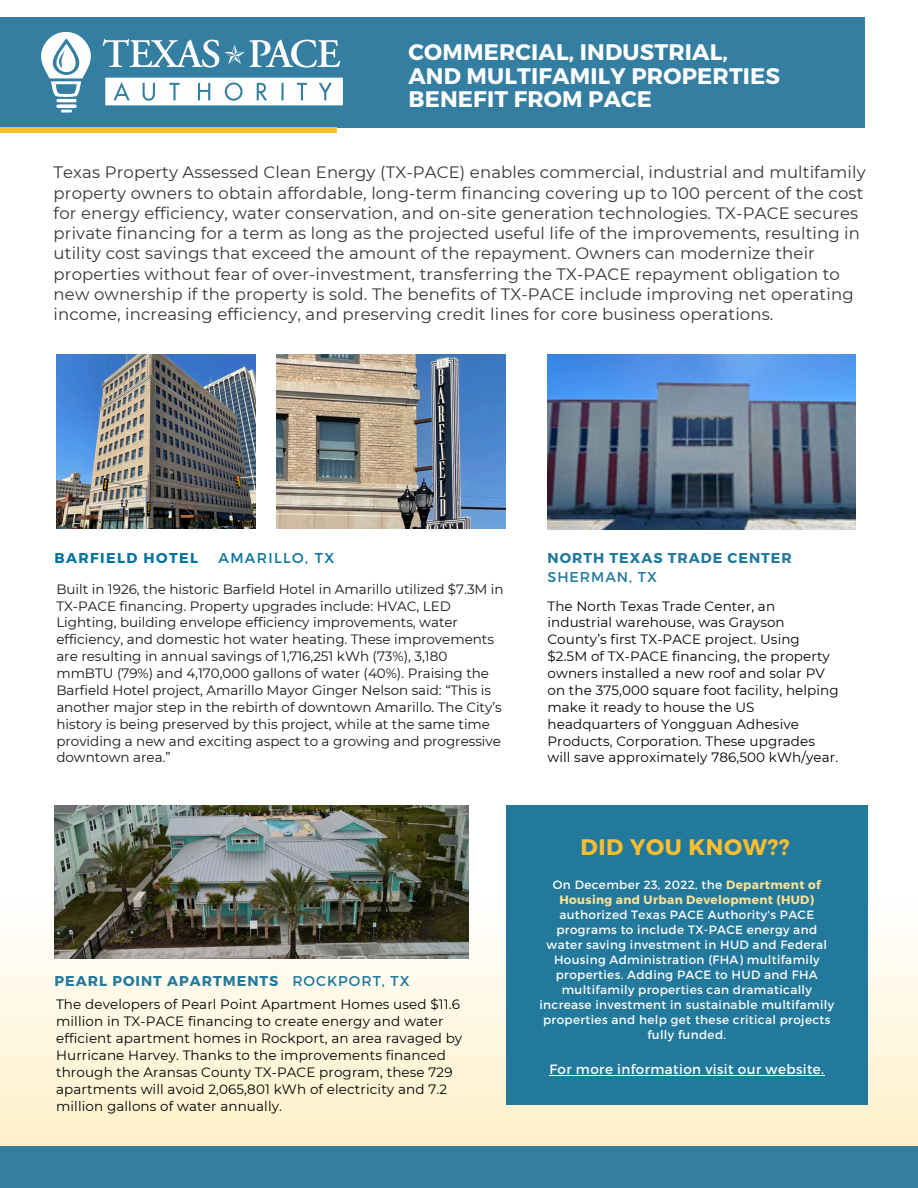
<style>
.page{position:relative;width:918px;height:1188px;background:#fff}
.page>*{position:absolute;margin:0;border:0;box-sizing:border-box;transform-origin:0 0}
.t1{font:700 22.5px/23.7px "Montserrat";letter-spacing:.01em;color:#fff}
.t2{font:700 22.5px "Montserrat";letter-spacing:.03em;color:#fdbe30}
.t3{font:16.5px/20.2px "Montserrat";letter-spacing:.01em;color:#373435}
.t4{font:700 14.25px/19.2px "Montserrat";letter-spacing:.07em;color:#21799e}
.t5{font:700 14.25px "Montserrat";letter-spacing:.1em;color:#02749f}
.t6{font:14.25px "Montserrat";letter-spacing:.1em;color:#02749f}
.t7{font:13.5px/16.8px "Montserrat";letter-spacing:.01em;color:#000}
.t8{font:13.5px/16.8px "Montserrat";color:#171615}
.t9{font:13.5px "Montserrat";letter-spacing:.03em;color:#fefefe}
.t10{font:12px/15px "Montserrat";letter-spacing:.03em;color:#fefefe;text-align:center}
.t11{font:700 12px/15px "Montserrat";letter-spacing:.03em;color:#fde293;text-align:center}
.s1{font-weight:400}
.s2{font-weight:400;color:#fefefe}
</style>
<div class="page">
<div style="left:0;top:17px;width:864px;height:110px;background:#337ea1"></div>
<svg style="left:105px;top:78px;width:238px;height:27px;background:#e8f0f4"></svg>
<svg style="left:103px;top:39px;width:237px;height:29px"></svg>
<hr style="left:56px;top:99px;width:21px;height:3px;background:#fefefe;border-radius:2px">
<svg style="left:56px;top:104px;width:21px;height:4px"></svg>
<svg style="left:61px;top:110px;width:11px;height:3px"></svg>
<svg style="left:41px;top:32px;width:50px;height:65px"></svg>
<div style="left:0;top:127px;width:336px;height:6px;background:#fdbe30"></div>
<div style="left:0;top:632px;width:918px;height:536px;background:linear-gradient(to bottom,#fff,#fdf2d3)"></div>
<div style="left:0;top:1146px;width:918px;height:42px;background:#337ea1"></div>
<img style="left:55px;top:805px;width:414px;height:153px">
<div style="left:506px;top:805px;width:362px;height:300px;background:#23799c"></div>
<hr style="left:549px;top:1075px;width:276px;height:1px;background:#fefefe">
<img style="left:547px;top:355px;width:309px;height:174px">
<img style="left:56px;top:355px;width:200px;height:173px">
<img style="left:276px;top:355px;width:230px;height:173px">
<p class="t1" style="left:408px;top:39px;width:373px">COMMERCIAL, INDUSTRIAL,<br>AND MULTIFAMILY PROPERTIES<br>BENEFIT FROM PACE</p>
<h2 class="t3" style="left:54px;top:162px;width:814px">Texas Property Assessed Clean Energy (TX-PACE) enables commercial, industrial and multifamily property owners to obtain affordable, long-term financing covering up to 100 percent of the cost for energy efficiency, water conservation, and on-site generation technologies. TX-PACE secures private financing for a term as long as the projected useful life of the improvements, resulting in utility cost savings that exceed the amount of the repayment. Owners can modernize their properties without fear of over-investment, transferring the TX-PACE repayment obligation to new ownership if the property is sold. The benefits of TX-PACE include improving net operating income, increasing efficiency, and preserving credit lines for core business operations.</h2>
<h3 class="t5" style="left:55px;top:549px;width:145px">BARFIELD HOTEL</h3>
<h3 class="t6" style="left:218px;top:549px;width:117px">AMARILLO, TX</h3>
<p class="t8" style="left:56px;top:580px;width:449px">Built in 1926, the historic Barfield Hotel in Amarillo utilized $7.3M in TX-PACE financing. Property upgrades include: HVAC, LED Lighting, building envelope efficiency improvements, water efficiency, and domestic hot water heating. These improvements are resulting in annual savings of 1,716,251 kWh (73%), 3,180 mmBTU (79%) and 4,170,000 gallons of water (40%). Praising the Barfield Hotel project, Amarillo Mayor Ginger Nelson said: “This is another major step in the rebirth of downtown Amarillo. The City’s history is being preserved by this project, while at the same time providing a new and exciting aspect to a growing and progressive downtown area.”</p>
<h4 class="t4" style="left:55px;top:971px;width:357px">PEARL POINT APARTMENTS <span class="s1">ROCKPORT, TX</span></h4>
<h1 class="t7" style="left:56px;top:996px;width:408px">The developers of Pearl Point Apartment Homes used $11.6 million in TX-PACE financing to create energy and water efficient apartment homes in Rockport, an area ravaged by Hurricane Harvey. Thanks to the improvements financed through the Aransas County TX-PACE program, these 729 apartments will avoid 2,065,801 kWh of electricity and 7.2 million gallons of water annually.</h1>
<h3 class="t4" style="left:547px;top:548px;width:246px">NORTH TEXAS TRADE CENTER<br><span class="s1">SHERMAN, TX</span></h3>
<h3 class="t7" style="left:547px;top:597px;width:293px">The North Texas Trade Center, an industrial warehouse, was Grayson County’s first TX-PACE project. Using $2.5M of TX-PACE financing, the property owners installed a new roof and solar PV on the 375,000 square foot facility, helping make it ready to house the US headquarters of Yongguan Adhesive Products, Corporation. These upgrades will save approximately 786,500 kWh/year.</h3>
<p class="t2" style="left:581px;top:832px;width:211px">DID YOU KNOW??</p>
<p class="t11" style="left:553px;top:877px;width:269px"><span class="s2">On December 23, 2022, the</span> Department of<br>Housing and Urban Development (HUD)</p>
<p class="t10" style="left:540px;top:907px;width:296px">authorized Texas PACE Authority's PACE programs to include TX-PACE energy and water saving investment in HUD and Federal Housing Administration (FHA) multifamily properties. Adding PACE to HUD and FHA multifamily properties can dramatically increase investment in sustainable multifamily properties and help get these critical projects fully funded.</p>
<p class="t9" style="left:549px;top:1061px;width:276px">For more information visit our website.</p>
</div>
